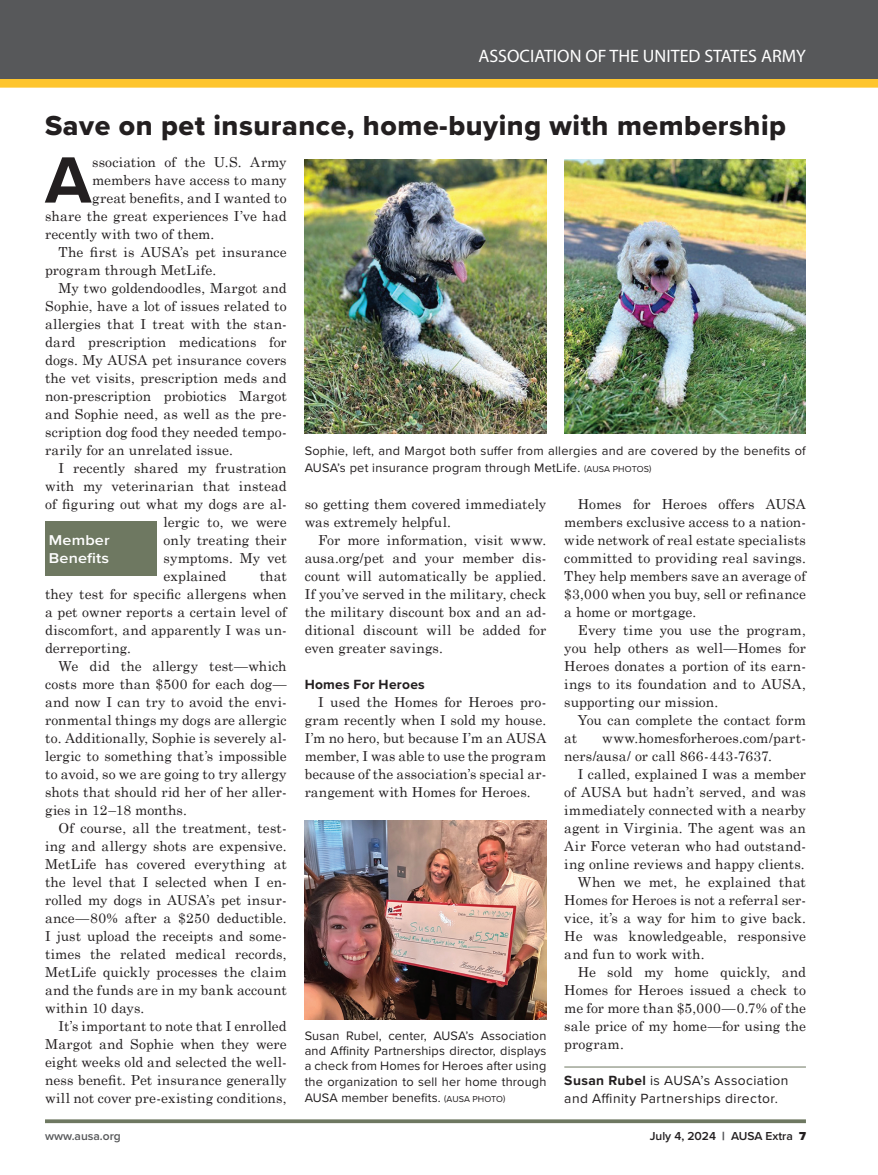
<style>
.page{position:relative;width:878px;height:1175px;background:#fff}
.page>*{position:absolute;margin:0;border:0;box-sizing:border-box;transform-origin:0 0}
.t1{font:700 67.8px "Proxima Nova";color:#231f20}
.t2{font:28.5px "Proxima Nova Extrabld";letter-spacing:.02em;color:#231f20}
.t3{font:18px "Myriad Pro";color:#fff}
.t4{font:600 14.7px/17.9px "Proxima Nova";letter-spacing:.01em;color:#fff;scale:1.1 1}
.t5{font:13.8px/18px "Century Schoolbook";letter-spacing:.01em;color:#231f20;text-align:justify}
.t6{font:13.8px/18px "Proxima Nova";letter-spacing:.03em;color:#231f20}
.t7{font:700 13.8px "Proxima Nova";letter-spacing:.02em;color:#231f20}
.t8{font:12.75px/15.3px "Proxima Nova";letter-spacing:.02em;color:#231f20}
.t9{font:600 12px "Proxima Nova";color:#231f20}
.t10{font:600 12px "Proxima Nova";color:#57585a}
.s1{font-size:9px}
.s2{font-weight:700}
.s3{font-weight:900;color:#57585a}
.s4{font-weight:900}
</style>
<div class="page">
<div style="left:0;top:79px;width:878px;height:9px;background:#fec52e"></div>
<div style="left:0;top:0;width:878px;height:79px;background:#57585a"></div>
<svg style="left:45px;top:1119px;width:761px;height:4px;background:#7b8470"></svg>
<div style="left:45px;top:521px;width:112px;height:54px;background:#6e7861"></div>
<hr style="left:564px;top:1066px;width:242px;height:1px;background:#6e7861">
<img style="left:304px;top:820px;width:242px;height:199px">
<img style="left:304px;top:159px;width:242px;height:274px">
<img style="left:564px;top:159px;width:242px;height:274px">
<h3 class="t3" style="left:478px;top:44px;width:329px">ASSOCIATION OF THE UNITED STATES ARMY</h3>
<h2 class="t2" style="left:45px;top:104px;width:742px">Save on pet insurance, home-buying with membership</h2>
<h1 class="t1" style="left:45px;top:129px;width:48px">A</h1>
<p class="t5" style="left:92px;top:151px;width:196px">ssociation of the U.S. Army</p>
<p class="t5" style="left:92px;top:169px;width:196px">members have access to many</p>
<p class="t5" style="left:92px;top:187px;width:196px">great benefits, and I wanted to</p>
<p class="t5" style="left:45px;top:205px;width:243px">share the great experiences I’ve had</p>
<p class="t5" style="left:45px;top:223px;width:171px">recently with two of them.</p>
<p class="t5" style="left:59px;top:241px;width:229px">The first is AUSA’s pet insurance</p>
<p class="t5" style="left:45px;top:259px;width:173px">program through MetLife.</p>
<p class="t5" style="left:59px;top:277px;width:229px">My two goldendoodles, Margot and</p>
<p class="t5" style="left:45px;top:295px;width:243px">Sophie, have a lot of issues related to</p>
<p class="t5" style="left:45px;top:313px;width:243px">allergies that I treat with the stan-</p>
<p class="t5" style="left:45px;top:331px;width:243px">dard prescription medications for</p>
<p class="t5" style="left:45px;top:349px;width:243px">dogs. My AUSA pet insurance covers</p>
<p class="t5" style="left:45px;top:367px;width:243px">the vet visits, prescription meds and</p>
<p class="t5" style="left:45px;top:385px;width:243px">non-prescription probiotics Margot</p>
<p class="t5" style="left:45px;top:403px;width:243px">and Sophie need, as well as the pre-</p>
<p class="t5" style="left:45px;top:421px;width:243px">scription dog food they needed tempo-</p>
<p class="t5" style="left:45px;top:439px;width:189px">rarily for an unrelated issue.</p>
<p class="t5" style="left:59px;top:457px;width:229px">I recently shared my frustration</p>
<p class="t5" style="left:45px;top:475px;width:243px">with my veterinarian that instead</p>
<p class="t5" style="left:45px;top:493px;width:243px">of figuring out what my dogs are al-</p>
<p class="t5" style="left:164px;top:511px;width:125px">lergic to, we were</p>
<p class="t5" style="left:164px;top:529px;width:124px">only treating their</p>
<p class="t5" style="left:164px;top:547px;width:124px">symptoms. My vet</p>
<p class="t5" style="left:164px;top:565px;width:64px">explained</p>
<p class="t8" style="left:304px;top:442px;width:502px;line-height:17px">Sophie, left, and Margot both suffer from allergies and are covered by the benefits of<br>AUSA’s pet insurance program through MetLife. <span class="s1">(AUSA PHOTOS)</span></p>
<p class="t5" style="left:564px;top:493px;width:243px;text-indent:14px">Homes for Heroes offers AUSA members exclusive access to a nation&shy;wide network of real estate specialists committed to providing real savings.<br>They help members save an average of $3,000 when you buy, sell or refinance a home or mortgage.</p>
<p class="t5" style="left:564px;top:619px;width:243px;text-indent:13px">Every time you use the program, you help others as well—Homes for Heroes donates a portion of its earn&shy;ings to its foundation and to AUSA, supporting our mission.</p>
<p class="t5" style="left:577px;top:709px;width:229px">You can complete the contact form</p>
<p class="t5" style="left:564px;top:727px;width:14px">at</p>
<p class="t5" style="left:304px;top:493px;width:243px">so getting them covered immediately was extremely helpful.</p>
<p class="t5" style="left:304px;top:529px;width:243px;text-indent:13px">For more information, visit www. ausa.org/pet and your member dis&shy;count will automatically be applied.<br>If you’ve served in the military, check the military discount box and an ad&shy;ditional discount will be added for even greater savings.</p>
<p class="t7" style="left:304px;top:674px;width:122px">Homes For Heroes</p>
<p class="t5" style="left:304px;top:691px;width:243px;text-indent:13px">I used the Homes for Heroes pro&shy;gram recently when I sold my house.<br>I’m no hero, but because I’m an AUSA member, I was able to use the program because of the association’s special ar&shy;rangement with Homes for Heroes.</p>
<p class="t4" style="left:49px;top:530px;width:57px">Member<br>Benefits</p>
<p class="t5" style="left:45px;top:565px;width:243px;text-indent:215px">that they test for specific allergens when a pet owner reports a certain level of discomfort, and apparently I was un&shy;derreporting.</p>
<p class="t5" style="left:45px;top:655px;width:243px;text-indent:13px">We did the allergy test—which costs more than $500 for each dog— and now I can try to avoid the envi&shy;ronmental things my dogs are allergic to. Additionally, Sophie is severely al&shy;lergic to something that’s impossible to avoid, so we are going to try allergy shots that should rid her of her aller&shy;gies in 12–18 months.</p>
<p class="t5" style="left:45px;top:817px;width:243px;text-indent:13px">Of course, all the treatment, test&shy;ing and allergy shots are expensive.<br>MetLife has covered everything at the level that I selected when I en&shy;rolled my dogs in AUSA’s pet insur&shy;ance—80% after a $250 deductible.<br>I just upload the receipts and some&shy;times the related medical records, MetLife quickly processes the claim and the funds are in my bank account within 10 days.</p>
<p class="t5" style="left:45px;top:1015px;width:243px;text-indent:13px">It’s important to note that I enrolled Margot and Sophie when they were eight weeks old and selected the well&shy;ness benefit. Pet insurance generally will not cover pre-existing conditions,</p>
<p class="t5" style="left:564px;top:727px;width:243px;text-indent:38px">www.homesforheroes.com/part&shy;ners/ausa/ or call 866-443-7637.</p>
<p class="t5" style="left:577px;top:763px;width:230px">I called, explained I was a member</p>
<p class="t5" style="left:564px;top:781px;width:243px">of AUSA but hadn’t served, and was</p>
<p class="t5" style="left:564px;top:799px;width:243px">immediately connected with a nearby</p>
<p class="t5" style="left:564px;top:817px;width:243px">agent in Virginia. The agent was an</p>
<p class="t5" style="left:564px;top:835px;width:243px">Air Force veteran who had outstand-</p>
<p class="t5" style="left:564px;top:853px;width:242px">ing online reviews and happy clients.</p>
<p class="t5" style="left:577px;top:871px;width:229px">When we met, he explained that</p>
<p class="t5" style="left:564px;top:889px;width:243px">Homes for Heroes is not a referral ser-</p>
<p class="t5" style="left:564px;top:907px;width:243px">vice, it’s a way for him to give back.</p>
<p class="t5" style="left:564px;top:925px;width:243px">He was knowledgeable, responsive</p>
<p class="t5" style="left:564px;top:943px;width:142px">and fun to work with.</p>
<p class="t5" style="left:577px;top:961px;width:229px">He sold my home quickly, and</p>
<p class="t5" style="left:564px;top:979px;width:243px">Homes for Heroes issued a check to</p>
<p class="t5" style="left:564px;top:997px;width:243px">me for more than $5,000—0.7% of the</p>
<p class="t5" style="left:564px;top:1015px;width:243px">sale price of my home—for using the</p>
<p class="t5" style="left:564px;top:1033px;width:61px">program.</p>
<p class="t6" style="left:564px;top:1070px;width:226px"><span class="s2">Susan Rubel</span> is AUSA’s Association and Affinity Partnerships director.</p>
<p class="t8" style="left:304px;top:1027px;width:243px;text-align:justify">Susan Rubel, center, AUSA’s Association and Affinity Partnerships director, displays a check from Homes for Heroes after using the organization to sell her home through</p>
<p class="t8" style="left:304px;top:1090px;width:202px">AUSA member benefits. <span class="s1">(AUSA PHOTO)</span></p>
<p class="t10" style="left:45px;top:1126px;width:77px">www.ausa.org</p>
<p class="t9" style="left:649px;top:1126px;width:158px">July 4, 2024 <span class="s3">|</span> AUSA Extra <span class="s4">7</span></p>
</div>
